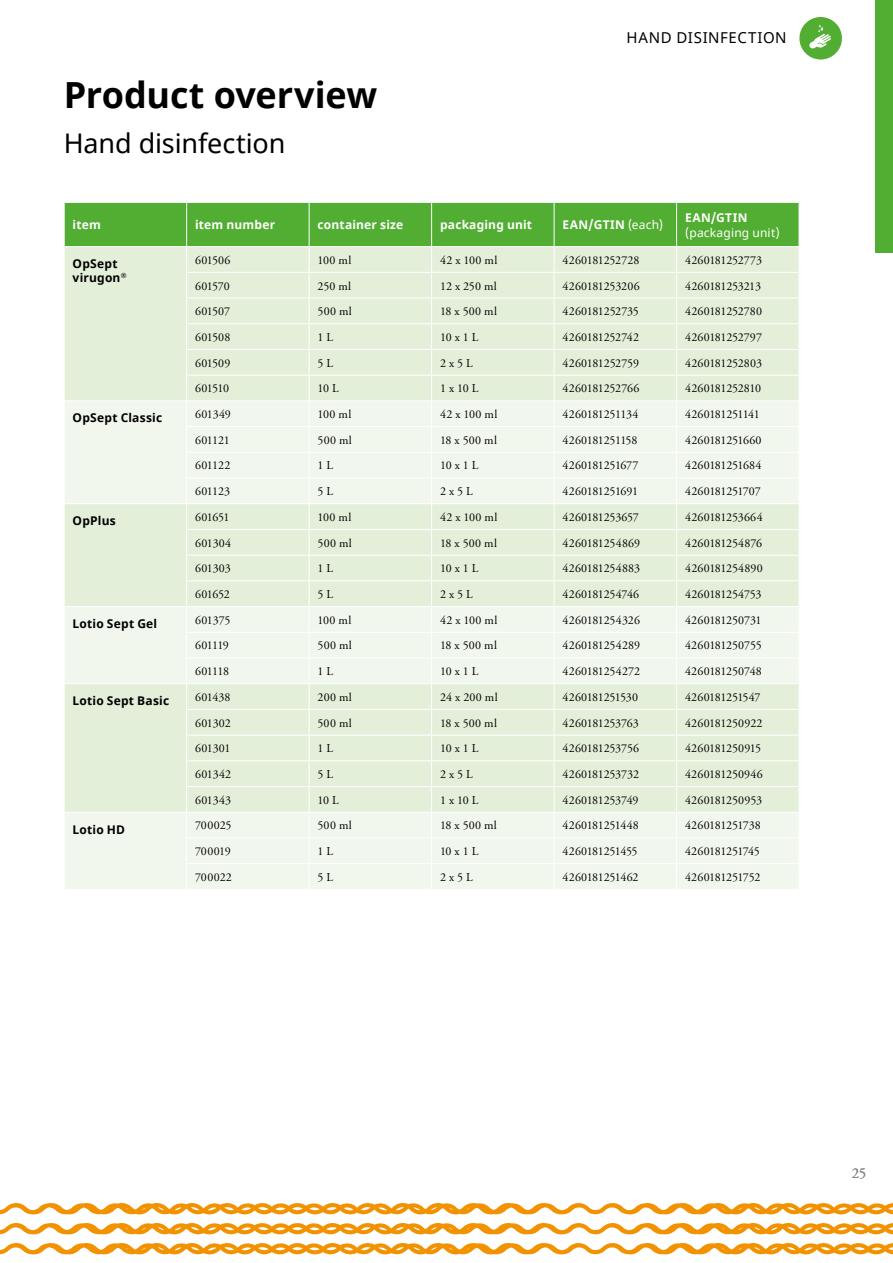
<style>
.page{position:relative;width:893px;height:1263px;background:#fff}
.page>*{position:absolute;margin:0;border:0;box-sizing:border-box;transform-origin:0 0}
.t1{font:700 36px "Noto Sans";letter-spacing:-.005em;color:#000}
.t2{font:27px "Noto Sans";letter-spacing:-.005em;color:#000}
.t3{font:15px "Noto Sans";letter-spacing:.04em;color:#000}
.t4{font:15px "Adobe Garamond Pro";color:#878787}
.t5{font:12px "Adobe Garamond Pro";letter-spacing:-.01em;color:#000}
.t6{font:700 12px/14.4px "Noto Sans";letter-spacing:.02em;color:#000}
.t7{font:700 12px "Noto Sans";letter-spacing:.015em;color:#fff}
.t8{font:12px "Adobe Garamond Pro";letter-spacing:.01em;color:#000}
.t9{font:12px "Adobe Garamond Pro";letter-spacing:-.035em;color:#000}
.t10{font:12px "Noto Sans";letter-spacing:.015em;color:#fff}
.t11{font:12px "Adobe Garamond Pro";letter-spacing:-.03em;color:#000}
.s1{font-weight:400}
</style>
<div class="page">
<svg style="left:0;top:1203px;width:893px;height:12px"></svg>
<svg style="left:0;top:1223px;width:893px;height:12px"></svg>
<svg style="left:0;top:1243px;width:893px;height:11px"></svg>
<svg style="left:64px;top:202px;width:735px;height:687px;background:#e1eed8"></svg>
<div style="left:876px;top:0;width:17px;height:253px;background:#52ae32"></div>
<svg style="left:799px;top:17px;width:43px;height:43px"></svg>
<h1 class="t1" style="left:64px;top:69px;width:315px">Product overview</h1>
<h2 class="t2" style="left:64px;top:124px;width:223px">Hand disinfection</h2>
<p class="t3" style="left:627px;top:27px;width:162px">HAND DISINFECTION</p>
<p class="t7" style="left:73px;top:217px;width:30px">item</p>
<p class="t7" style="left:195px;top:217px;width:81px">item number</p>
<p class="t7" style="left:318px;top:217px;width:87px">container size</p>
<p class="t7" style="left:440px;top:217px;width:93px">packaging unit</p>
<p class="t7" style="left:563px;top:217px;width:102px">EAN/GTIN <span class="s1">(each)</span></p>
<p class="t7" style="left:685px;top:209px;width:64px">EAN/GTIN</p>
<p class="t10" style="left:685px;top:224px;width:96px">(packaging unit)</p>
<p class="t6" style="left:73px;top:257px;width:55px">OpSept virugon<sup>®</sup></p>
<p class="t5" style="left:195px;top:253px;width:37px">601506</p>
<p class="t5" style="left:318px;top:253px;width:35px">100 ml</p>
<p class="t5" style="left:440px;top:253px;width:59px">42 x 100 ml</p>
<p class="t5" style="left:563px;top:253px;width:78px">4260181252728</p>
<p class="t5" style="left:685px;top:253px;width:78px">4260181252773</p>
<p class="t5" style="left:195px;top:278px;width:36px">601570</p>
<p class="t5" style="left:318px;top:278px;width:35px">250 ml</p>
<p class="t5" style="left:440px;top:278px;width:58px">12 x 250 ml</p>
<p class="t5" style="left:563px;top:278px;width:79px">4260181253206</p>
<p class="t5" style="left:685px;top:278px;width:78px">4260181253213</p>
<p class="t5" style="left:195px;top:304px;width:37px">601507</p>
<p class="t5" style="left:318px;top:304px;width:36px">500 ml</p>
<p class="t5" style="left:440px;top:304px;width:58px">18 x 500 ml</p>
<p class="t5" style="left:563px;top:304px;width:78px">4260181252735</p>
<p class="t5" style="left:685px;top:304px;width:78px">4260181252780</p>
<p class="t5" style="left:195px;top:330px;width:37px">601508</p>
<p class="t5" style="left:318px;top:330px;width:17px">1 L</p>
<p class="t5" style="left:440px;top:330px;width:40px">10 x 1 L</p>
<p class="t5" style="left:563px;top:330px;width:78px">4260181252742</p>
<p class="t5" style="left:685px;top:330px;width:78px">4260181252797</p>
<p class="t5" style="left:195px;top:356px;width:37px">601509</p>
<p class="t5" style="left:318px;top:356px;width:17px">5 L</p>
<p class="t5" style="left:440px;top:356px;width:34px">2 x 5 L</p>
<p class="t5" style="left:563px;top:356px;width:78px">4260181252759</p>
<p class="t5" style="left:685px;top:356px;width:79px">4260181252803</p>
<p class="t5" style="left:195px;top:381px;width:35px">601510</p>
<p class="t5" style="left:318px;top:381px;width:23px">10 L</p>
<p class="t5" style="left:440px;top:381px;width:40px">1 x 10 L</p>
<p class="t5" style="left:563px;top:381px;width:78px">4260181252766</p>
<p class="t5" style="left:685px;top:381px;width:78px">4260181252810</p>
<p class="t6" style="left:73px;top:411px;width:91px">OpSept Classic</p>
<p class="t5" style="left:195px;top:407px;width:37px">601349</p>
<p class="t5" style="left:318px;top:407px;width:35px">100 ml</p>
<p class="t5" style="left:440px;top:407px;width:59px">42 x 100 ml</p>
<p class="t5" style="left:563px;top:407px;width:77px">4260181251134</p>
<p class="t11" style="left:685px;top:407px;width:76px">4260181251141</p>
<p class="t5" style="left:195px;top:433px;width:36px">601121</p>
<p class="t5" style="left:318px;top:433px;width:36px">500 ml</p>
<p class="t5" style="left:440px;top:433px;width:58px">18 x 500 ml</p>
<p class="t5" style="left:563px;top:433px;width:76px">4260181251158</p>
<p class="t5" style="left:685px;top:433px;width:78px">4260181251660</p>
<p class="t5" style="left:195px;top:458px;width:37px">601122</p>
<p class="t5" style="left:318px;top:458px;width:17px">1 L</p>
<p class="t5" style="left:440px;top:458px;width:40px">10 x 1 L</p>
<p class="t5" style="left:563px;top:458px;width:77px">4260181251677</p>
<p class="t5" style="left:685px;top:458px;width:78px">4260181251684</p>
<p class="t5" style="left:195px;top:484px;width:37px">601123</p>
<p class="t5" style="left:318px;top:484px;width:17px">5 L</p>
<p class="t5" style="left:440px;top:484px;width:34px">2 x 5 L</p>
<p class="t5" style="left:563px;top:484px;width:77px">4260181251691</p>
<p class="t5" style="left:685px;top:484px;width:77px">4260181251707</p>
<p class="t6" style="left:73px;top:514px;width:45px">OpPlus</p>
<p class="t5" style="left:195px;top:510px;width:36px">601651</p>
<p class="t5" style="left:318px;top:510px;width:35px">100 ml</p>
<p class="t5" style="left:440px;top:510px;width:59px">42 x 100 ml</p>
<p class="t5" style="left:563px;top:510px;width:78px">4260181253657</p>
<p class="t5" style="left:685px;top:510px;width:79px">4260181253664</p>
<p class="t5" style="left:195px;top:536px;width:38px">601304</p>
<p class="t5" style="left:318px;top:536px;width:36px">500 ml</p>
<p class="t5" style="left:440px;top:536px;width:58px">18 x 500 ml</p>
<p class="t5" style="left:563px;top:536px;width:79px">4260181254869</p>
<p class="t5" style="left:685px;top:536px;width:79px">4260181254876</p>
<p class="t5" style="left:195px;top:561px;width:37px">601303</p>
<p class="t5" style="left:318px;top:561px;width:17px">1 L</p>
<p class="t5" style="left:440px;top:561px;width:40px">10 x 1 L</p>
<p class="t5" style="left:563px;top:561px;width:79px">4260181254883</p>
<p class="t8" style="left:685px;top:561px;width:79px">4260181254890</p>
<p class="t5" style="left:195px;top:587px;width:36px">601652</p>
<p class="t5" style="left:318px;top:587px;width:17px">5 L</p>
<p class="t5" style="left:440px;top:587px;width:34px">2 x 5 L</p>
<p class="t5" style="left:563px;top:587px;width:78px">4260181254746</p>
<p class="t5" style="left:685px;top:587px;width:78px">4260181254753</p>
<p class="t6" style="left:73px;top:617px;width:86px">Lotio Sept Gel</p>
<p class="t5" style="left:195px;top:613px;width:37px">601375</p>
<p class="t5" style="left:318px;top:613px;width:35px">100 ml</p>
<p class="t5" style="left:440px;top:613px;width:59px">42 x 100 ml</p>
<p class="t5" style="left:563px;top:613px;width:79px">4260181254326</p>
<p class="t5" style="left:685px;top:613px;width:78px">4260181250731</p>
<p class="t5" style="left:195px;top:638px;width:35px">601119</p>
<p class="t5" style="left:318px;top:638px;width:36px">500 ml</p>
<p class="t5" style="left:440px;top:638px;width:58px">18 x 500 ml</p>
<p class="t8" style="left:563px;top:638px;width:79px">4260181254289</p>
<p class="t5" style="left:685px;top:638px;width:78px">4260181250755</p>
<p class="t5" style="left:195px;top:664px;width:35px">601118</p>
<p class="t5" style="left:318px;top:664px;width:17px">1 L</p>
<p class="t5" style="left:440px;top:664px;width:40px">10 x 1 L</p>
<p class="t5" style="left:563px;top:664px;width:79px">4260181254272</p>
<p class="t5" style="left:685px;top:664px;width:78px">4260181250748</p>
<p class="t6" style="left:73px;top:694px;width:98px">Lotio Sept Basic</p>
<p class="t5" style="left:195px;top:690px;width:37px">601438</p>
<p class="t5" style="left:318px;top:690px;width:36px">200 ml</p>
<p class="t5" style="left:440px;top:690px;width:59px">24 x 200 ml</p>
<p class="t5" style="left:563px;top:690px;width:77px">4260181251530</p>
<p class="t5" style="left:685px;top:690px;width:77px">4260181251547</p>
<p class="t5" style="left:195px;top:715px;width:37px">601302</p>
<p class="t5" style="left:318px;top:715px;width:36px">500 ml</p>
<p class="t5" style="left:440px;top:715px;width:58px">18 x 500 ml</p>
<p class="t5" style="left:563px;top:715px;width:78px">4260181253763</p>
<p class="t5" style="left:685px;top:715px;width:79px">4260181250922</p>
<p class="t5" style="left:195px;top:741px;width:37px">601301</p>
<p class="t5" style="left:318px;top:741px;width:17px">1 L</p>
<p class="t5" style="left:440px;top:741px;width:40px">10 x 1 L</p>
<p class="t5" style="left:563px;top:741px;width:78px">4260181253756</p>
<p class="t5" style="left:685px;top:741px;width:77px">4260181250915</p>
<p class="t5" style="left:195px;top:767px;width:38px">601342</p>
<p class="t5" style="left:318px;top:767px;width:17px">5 L</p>
<p class="t5" style="left:440px;top:767px;width:34px">2 x 5 L</p>
<p class="t5" style="left:563px;top:767px;width:78px">4260181253732</p>
<p class="t8" style="left:685px;top:767px;width:79px">4260181250946</p>
<p class="t5" style="left:195px;top:793px;width:38px">601343</p>
<p class="t5" style="left:318px;top:793px;width:23px">10 L</p>
<p class="t5" style="left:440px;top:793px;width:40px">1 x 10 L</p>
<p class="t5" style="left:563px;top:793px;width:77px">4260181253749</p>
<p class="t5" style="left:685px;top:793px;width:79px">4260181250953</p>
<p class="t6" style="left:73px;top:822px;width:54px">Lotio HD</p>
<p class="t5" style="left:195px;top:818px;width:38px">700025</p>
<p class="t5" style="left:318px;top:818px;width:36px">500 ml</p>
<p class="t5" style="left:440px;top:818px;width:58px">18 x 500 ml</p>
<p class="t5" style="left:562px;top:818px;width:78px">4260181251448</p>
<p class="t5" style="left:685px;top:818px;width:77px">4260181251738</p>
<p class="t5" style="left:195px;top:844px;width:37px">700019</p>
<p class="t5" style="left:318px;top:844px;width:17px">1 L</p>
<p class="t5" style="left:440px;top:844px;width:40px">10 x 1 L</p>
<p class="t9" style="left:562px;top:844px;width:77px">4260181251455</p>
<p class="t9" style="left:685px;top:844px;width:76px">4260181251745</p>
<p class="t5" style="left:195px;top:870px;width:38px">700022</p>
<p class="t5" style="left:318px;top:870px;width:17px">5 L</p>
<p class="t5" style="left:440px;top:870px;width:34px">2 x 5 L</p>
<p class="t5" style="left:562px;top:870px;width:78px">4260181251462</p>
<p class="t5" style="left:685px;top:870px;width:77px">4260181251752</p>
<p class="t4" style="left:852px;top:1164px;width:16px">25</p>
</div>
